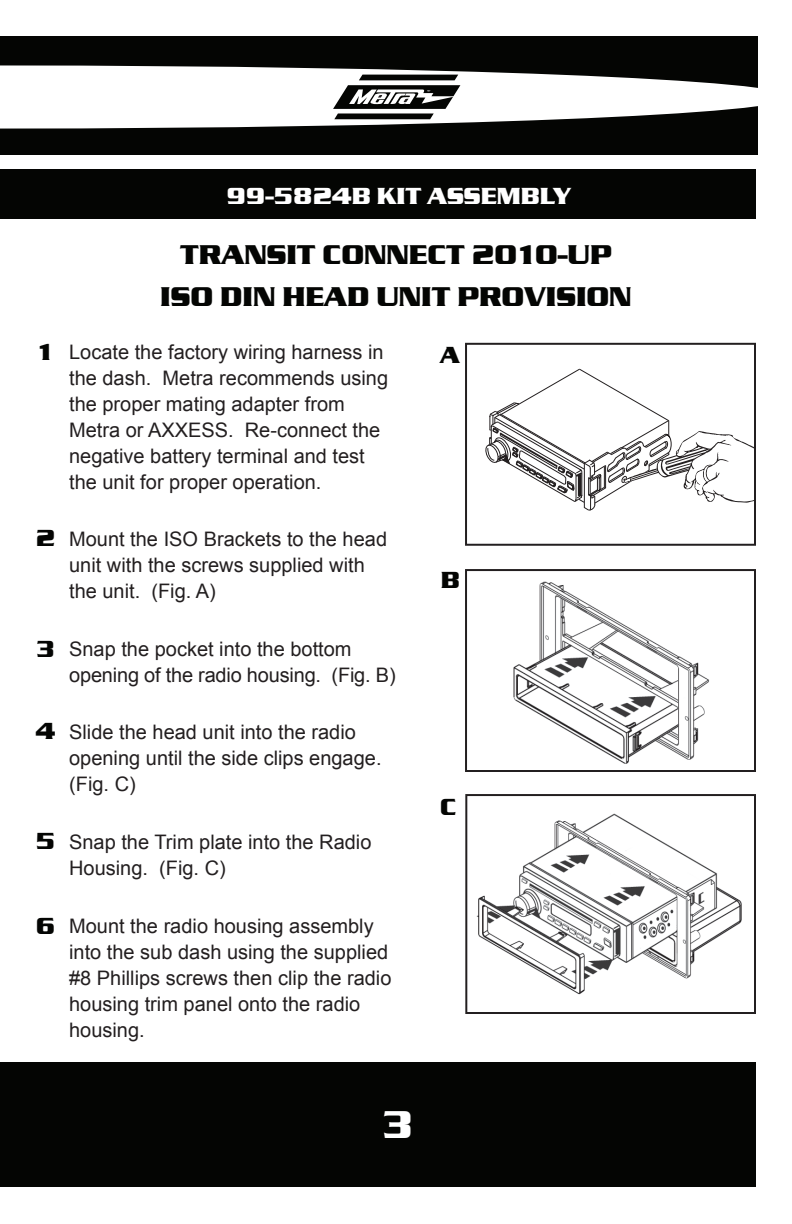
<style>
.page{position:relative;width:792px;height:1224px;background:#fff}
.page>*{position:absolute;margin:0;border:0;box-sizing:border-box;transform-origin:0 0}
.t1{font:700 40px "Serpentine D";color:#fff}
.t2{font:700 28px/41.8px "Serpentine D";color:#040503;text-align:center}
.t3{font:700 24px "Serpentine D";color:#fff}
.t4{font:700 24px "Serpentine D";color:#040503}
.t5{font:20px/26px "Arial";color:#231f20}
</style>
<div class="page">
<div style="left:0;top:1063px;width:756px;height:124px;background:#040503"></div>
<div style="left:0;top:36px;width:758px;height:119px;background:#040503"></div>
<svg style="left:0;top:65px;width:758px;height:64px;fill:#fff"></svg>
<div style="left:0;top:169px;width:756px;height:50px;background:#040503"></div>
<svg style="left:333px;top:75px;width:127px;height:44px"></svg>
<svg style="left:486px;top:369px;width:267px;height:142px"></svg>
<div style="left:465px;top:343px;width:291px;height:203px;border:2px solid #231f20"></div>
<img style="left:513px;top:581px;width:196px;height:183px">
<div style="left:465px;top:569px;width:291px;height:203px;border:2px solid #231f20"></div>
<img style="left:476px;top:813px;width:266px;height:182px">
<div style="left:465px;top:794px;width:291px;height:220px;border:2px solid #231f20"></div>
<p class="t3" style="left:227px;top:183px;width:346px">99-5824B KIT ASSEMBLY</p>
<p class="t4" style="left:36px;top:339px;width:21px">1</p>
<p class="t4" style="left:36px;top:525px;width:21px">2</p>
<p class="t4" style="left:36px;top:636px;width:21px">3</p>
<p class="t4" style="left:36px;top:718px;width:21px">4</p>
<p class="t4" style="left:36px;top:827px;width:21px">5</p>
<p class="t4" style="left:36px;top:912px;width:21px">6</p>
<p class="t2" style="left:160px;top:234px;width:473px">TRANSIT CONNECT 2010-UP<br>ISO DIN HEAD UNIT PROVISION</p>
<p class="t5" style="left:69px;top:339px;width:321px">Locate the factory wiring harness in the dash. Metra recommends using the proper mating adapter from Metra or AXXESS. Re-connect the negative battery terminal and test the unit for proper operation.</p>
<p class="t5" style="left:69px;top:526px;width:319px">Mount the ISO Brackets to the head unit with the screws supplied with the unit. (Fig. A)</p>
<p class="t5" style="left:69px;top:636px;width:328px">Snap the pocket into the bottom opening of the radio housing. (Fig. B)</p>
<p class="t5" style="left:69px;top:720px;width:314px">Slide the head unit into the radio opening until the side clips engage. (Fig. C)</p>
<p class="t5" style="left:69px;top:829px;width:304px">Snap the Trim plate into the Radio<br>Housing. (Fig. C)</p>
<p class="t5" style="left:69px;top:913px;width:324px">Mount the radio housing assembly into the sub dash using the supplied #8 Phillips screws then clip the radio housing trim panel onto the radio housing.</p>
<p class="t4" style="left:440px;top:341px;width:21px">A</p>
<p class="t4" style="left:441px;top:567px;width:21px">B</p>
<p class="t4" style="left:440px;top:793px;width:18px">C</p>
<p class="t1" style="left:381px;top:1102px;width:34px">3</p>
</div>
